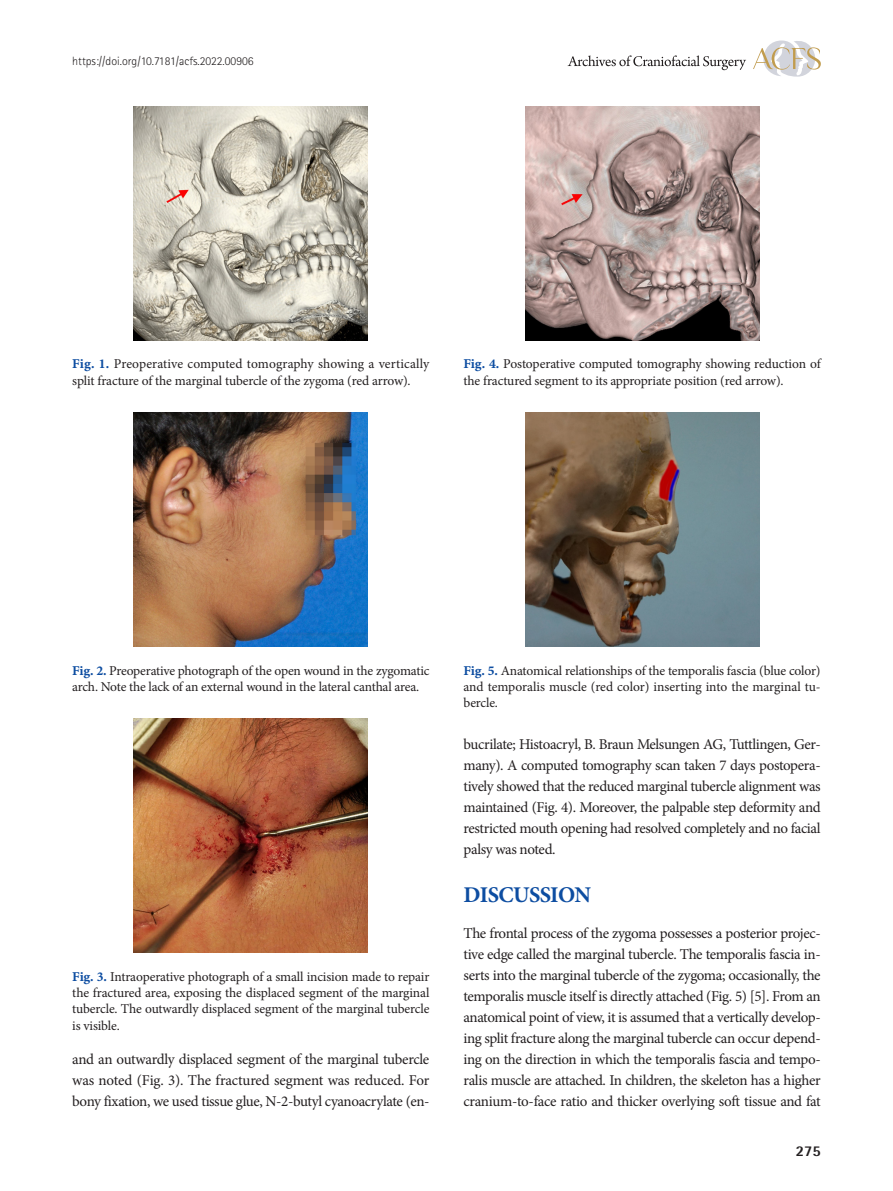
<style>
.page{position:relative;width:893px;height:1191px;background:#fff}
.page>*{position:absolute;margin:0;border:0;box-sizing:border-box;transform-origin:0 0}
.대제목{font:700 22.5px "Minion Pro";letter-spacing:-.025em;color:#0d4da1}
.본문_0{font:15px/21px "Minion Pro";letter-spacing:-.025em;color:#231f20;text-align:justify}
.t1{font:800 15px "Rotis Semi Sans Std";color:#231f20}
.표그림제목{font:13.5px/16.2px "Minion Pro";letter-spacing:-.01em;color:#231f20}
.t2{font:300 12px "Rotis Sans Serif Std";color:#231f20}
.s1{font-family:"Minion Pro Bold Capt";color:#0d4da1}
</style>
<div class="page">
<svg style="left:753px;top:40px;width:68px;height:37px"></svg>
<svg style="left:568px;top:55px;width:178px;height:15px"></svg>
<img style="left:134px;top:106px;width:234px;height:234px">
<img style="left:525px;top:106px;width:234px;height:234px">
<img style="left:134px;top:412px;width:234px;height:234px">
<img style="left:525px;top:412px;width:234px;height:234px">
<img style="left:134px;top:719px;width:234px;height:233px">
<p class="t2" style="left:72px;top:54px;width:183px">https://doi.org/10.7181/acfs.2022.00906</p>
<p class="표그림제목" style="left:72px;top:356px;width:359px"><span class="s1">Fig. 1.</span> Preoperative computed tomography showing a vertically split fracture of the marginal tubercle of the zygoma (red arrow).</p>
<p class="표그림제목" style="left:463px;top:356px;width:359px"><span class="s1">Fig. 4.</span> Postoperative computed tomography showing reduction of the fractured segment to its appropriate position (red arrow).</p>
<p class="표그림제목" style="left:72px;top:662px;width:359px"><span class="s1">Fig. 2.</span> Preoperative photograph of the open wound in the zygomatic arch. Note the lack of an external wound in the lateral canthal area.</p>
<p class="표그림제목" style="left:463px;top:662px;width:359px;text-align:justify"><span class="s1">Fig. 5.</span> Anatomical relationships of the temporalis fascia (blue color) and temporalis muscle (red color) inserting into the marginal tu&shy;bercle.</p>
<p class="표그림제목" style="left:72px;top:968px;width:359px;text-align:justify"><span class="s1">Fig. 3.</span> Intraoperative photograph of a small incision made to repair the fractured area, exposing the displaced segment of the marginal tubercle. The outwardly displaced segment of the marginal tubercle is visible.</p>
<p class="본문_0" style="left:72px;top:1048px;width:359px">and an outwardly displaced segment of the marginal tubercle was noted (Fig. 3). The fractured segment was reduced. For bony fixation, we used tissue glue, N-2-butyl cyanoacrylate (en-</p>
<p class="본문_0" style="left:463px;top:733px;width:359px">bucrilate; Histoacryl, B. Braun Melsungen AG, Tuttlingen, Ger&shy;many). A computed tomography scan taken 7 days postopera&shy;tively showed that the reduced marginal tubercle alignment was maintained (Fig. 4). Moreover, the palpable step deformity and restricted mouth opening had resolved completely and no facial palsy was noted.</p>
<p class="대제목" style="left:463px;top:879px;width:129px">DISCUSSION</p>
<p class="본문_0" style="left:463px;top:922px;width:359px">The frontal process of the zygoma possesses a posterior projec&shy;tive edge called the marginal tubercle. The temporalis fascia in&shy;serts into the marginal tubercle of the zygoma; occasionally, the temporalis muscle itself is directly attached (Fig. 5) [5]. From an anatomical point of view, it is assumed that a vertically develop&shy;ing split fracture along the marginal tubercle can occur depend&shy;ing on the direction in which the temporalis fascia and tempo&shy;ralis muscle are attached. In children, the skeleton has a higher cranium-to-face ratio and thicker overlying soft tissue and fat</p>
<p class="t1" style="left:796px;top:1141px;width:27px">275</p>
</div>
